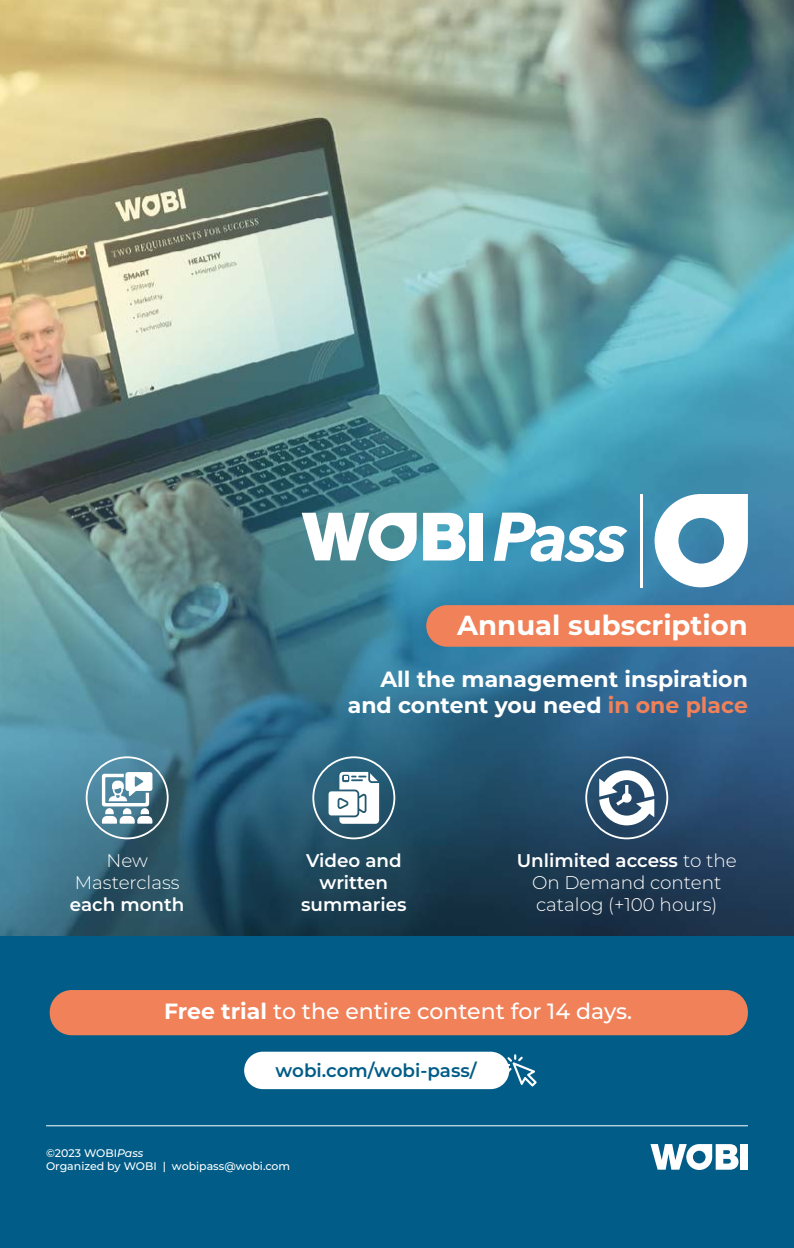
<style>
.page{position:relative;width:794px;height:1248px;background:#fff}
.page>*{position:absolute;margin:0;border:0;box-sizing:border-box;transform-origin:0 0}
.t1{font:700 27.6px "Montserrat";color:#fff}
.t2{font:700 22px/26.4px "Montserrat";color:#fff;text-align:right}
.t3{font:500 22px "Montserrat";color:#fff}
.t4{font:300 18.4px/22px "Montserrat";color:#fff;text-align:center}
.t5{font:600 18.4px/22px "Montserrat";color:#fff;text-align:center}
.t6{font:600 18.4px "Montserrat";color:#015c87}
.t7{font:500 11px/13.2px "Montserrat";color:#fff}
.s1{color:#f08159}
.s2{font-weight:600}
.s3{font-weight:700}
.s4{font-style:italic}
</style>
<div class="page">
<img style="left:0;top:0;width:794px;height:935px">
<div style="left:426px;top:605px;width:368px;height:41px;background:#f08159"></div>
<div style="left:0;top:935px;width:794px;height:312px;background:#015c87"></div>
<svg style="left:494px;top:512px;width:133px;height:50px"></svg>
<svg style="left:423px;top:513px;width:42px;height:47px"></svg>
<div style="left:470px;top:513px;width:13px;height:47px;background:#fff"></div>
<svg style="left:302px;top:512px;width:115px;height:49px"></svg>
<svg style="left:654px;top:494px;width:94px;height:93px"></svg>
<hr style="left:640px;top:494px;width:2px;height:93px;background:#fff">
<div style="left:740px;top:1143px;width:8px;height:26px;background:#fff"></div>
<svg style="left:650px;top:1144px;width:88px;height:25px"></svg>
<div style="left:50px;top:989px;width:698px;height:46px;background:#f08159;border-radius:22px"></div>
<hr style="left:46px;top:1125px;width:702px;height:1px;background:#fff">
<div style="left:86px;top:756px;width:83px;height:83px;border:2px solid #fff;border-radius:50%"></div>
<svg style="left:102px;top:772px;width:50px;height:51px"></svg>
<div style="left:312px;top:756px;width:83px;height:83px;border:2px solid #fff;border-radius:50%"></div>
<svg style="left:328px;top:771px;width:51px;height:52px"></svg>
<div style="left:585px;top:756px;width:83px;height:83px;border:2px solid #fff;border-radius:50%"></div>
<svg style="left:599px;top:770px;width:55px;height:55px"></svg>
<div style="left:244px;top:1051px;width:265px;height:37px;background:#fff;border-radius:19px"></div>
<svg style="left:504px;top:1054px;width:32px;height:32px"></svg>
<p class="t4" style="left:75px;top:849px;width:106px">New<br>Masterclass</p>
<p class="t5" style="left:70px;top:893px;width:116px">each month</p>
<h1 class="t1" style="left:457px;top:606px;width:292px">Annual subscription</h1>
<p class="t2" style="left:348px;top:665px;width:401px">All the management inspiration and content you need <span class="s1">in one place</span></p>
<p class="t5" style="left:301px;top:849px;width:107px">Video and written summaries</p>
<p class="t4" style="left:517px;top:849px;width:221px"><span class="s2">Unlimited access</span> to the<br>On Demand content catalog (+100 hours)</p>
<p class="t3" style="left:164px;top:996px;width:469px"><span class="s3">Free trial</span> to the entire content for 14 days.</p>
<p class="t6" style="left:276px;top:1057px;width:203px">wobi.com/wobi-pass/</p>
<p class="t7" style="left:46px;top:1145px;width:246px">©2023 WOBI<span class="s4">Pass<br></span>Organized by WOBI | wobipass@wobi.com</p>
</div>
